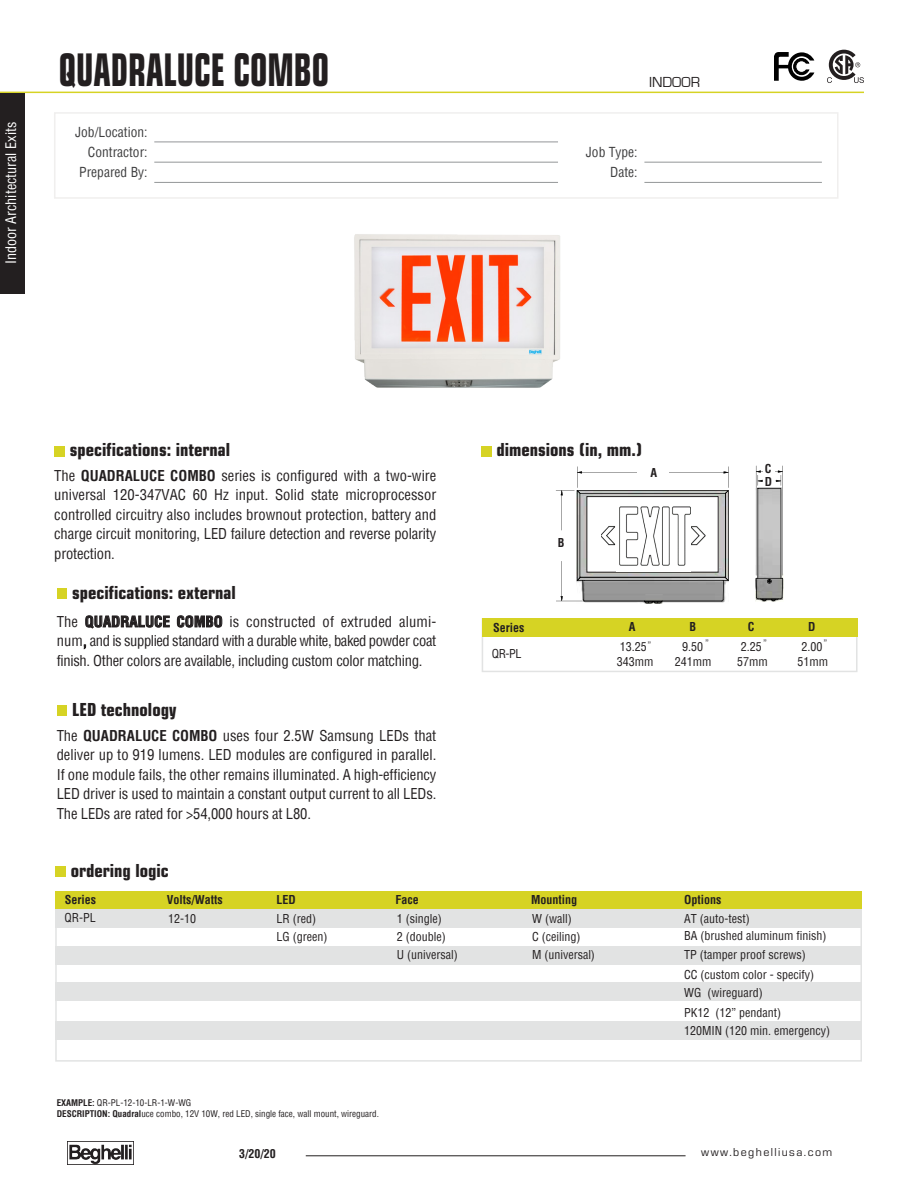
<style>
.page{position:relative;width:918px;height:1188px;background:#fff}
.page>*{position:absolute;margin:0;border:0;box-sizing:border-box;transform-origin:0 0}
.t1{font:700 condensed 45px "Eurostile";color:#231f20;scale:.74 1}
.t2{font:700 condensed 18px "Eurostile";color:#231f20}
.t3{font:15px "Eurostile";color:#231f20}
.t4{font:condensed 14.7px/19.5px "Helvetica";letter-spacing:-.01em;color:#231f20;text-align:justify}
.t5{font:condensed 14.25px "Helvetica";color:#fff}
.t6{font:condensed 13.5px "Helvetica";color:#3e3e3f}
.t7{font:condensed 12px "Helvetica";color:#231f20}
.t8{font:700 condensed 12px "Helvetica";color:#231f20}
.t9{font:12px "Eurostile";letter-spacing:.12em;color:#231f20}
.t10{font:condensed 9px "Helvetica";color:#231f20}
.t11{font:700 condensed 9px/11.9px "Helvetica";color:#000}
.s1{font-weight:700}
</style>
<div class="page">
<hr style="left:0;top:92px;width:864px;height:1px;background:#d6d324">
<div style="left:0;top:93px;width:24px;height:201px;background:#231f20"></div>
<div style="left:54px;top:446px;width:10px;height:10px;background:#d6d324"></div>
<div style="left:54px;top:112px;width:784px;height:87px;border:2px solid #f0efee"></div>
<hr style="left:154px;top:142px;width:404px;height:1px;background:#939698">
<hr style="left:154px;top:162px;width:404px;height:1px;background:#939698">
<hr style="left:644px;top:162px;width:178px;height:1px;background:#939698">
<hr style="left:154px;top:182px;width:404px;height:1px;background:#939698">
<hr style="left:644px;top:182px;width:178px;height:1px;background:#939698">
<hr style="left:306px;top:1156px;width:380px;height:1px;background:#231f20">
<img style="left:67px;top:1142px;width:67px;height:22px">
<div style="left:482px;top:447px;width:10px;height:10px;background:#d6d324"></div>
<div style="left:482px;top:618px;width:376px;height:54px;border:2px solid #e2e3e3"></div>
<div style="left:482px;top:618px;width:376px;height:18px;background:#d6d324"></div>
<div style="left:55px;top:896px;width:807px;height:166px;border:2px solid #e2e3e3"></div>
<div style="left:55px;top:866px;width:10px;height:10px;background:#d6d324"></div>
<div style="left:55px;top:891px;width:807px;height:18px;background:#d6d324"></div>
<div style="left:55px;top:946px;width:807px;height:19px;background:#e2e3e3"></div>
<div style="left:55px;top:983px;width:807px;height:18px;background:#e2e3e3"></div>
<div style="left:55px;top:1021px;width:807px;height:19px;background:#e2e3e3"></div>
<div style="left:55px;top:909px;width:807px;height:19px;background:#e2e3e3"></div>
<div style="left:57px;top:589px;width:10px;height:10px;background:#d6d324"></div>
<div style="left:57px;top:706px;width:10px;height:10px;background:#d6d324"></div>
<img style="left:354px;top:234px;width:206px;height:154px">
<svg style="left:756px;top:466px;width:27px;height:135px;background:#b0b0b0"></svg>
<svg style="left:556px;top:466px;width:173px;height:137px"></svg>
<div style="left:637px;top:465px;width:32px;height:17px;background:#fff"></div>
<div style="left:540px;top:540px;width:32px;height:17px;background:#fff"></div>
<div style="left:764px;top:450px;width:11px;height:36px;background:#fff"></div>
<div style="left:587px;top:497px;width:131px;height:75px;background:#fff"></div>
<div style="left:586px;top:496px;width:133px;height:77px;border:1px solid #231f20"></div>
<img style="left:602px;top:526px;width:14px;height:20px">
<img style="left:691px;top:526px;width:15px;height:20px">
<img style="left:616px;top:506px;width:75px;height:66px">
<svg style="left:827px;top:50px;width:37px;height:33px"></svg>
<svg style="left:775px;top:52px;width:39px;height:29px"></svg>
<p class="t5" style="left:2px;top:264px;width:144px;rotate:-90deg">Indoor Architectural Exits</p>
<p class="t1" style="left:59px;top:43px;width:367px">QUADRALUCE COMBO</p>
<p class="t3" style="left:649px;top:73px;width:53px">INDOOR</p>
<p class="t6" style="left:75px;top:123px;width:74px">Job/Location:</p>
<p class="t6" style="left:88px;top:143px;width:61px">Contractor:</p>
<p class="t6" style="left:586px;top:143px;width:53px">Job Type:</p>
<p class="t6" style="left:79px;top:164px;width:70px">Prepared By:</p>
<p class="t6" style="left:610px;top:164px;width:29px">Date:</p>
<p class="t2" style="left:70px;top:439px;width:162px">specifications: internal</p>
<p class="t4" style="left:54px;top:465px;width:384px">The <span class="s1">QUADRALUCE COMBO</span> series is configured with a two-wire universal 120-347VAC 60 Hz input. Solid state microprocessor controlled circuitry also includes brownout protection, battery and charge circuit monitoring, LED failure detection and reverse polarity protection.</p>
<p class="t2" style="left:72px;top:582px;width:165px">specifications: external</p>
<p class="t4" style="left:57px;top:612px;width:381px">The <span class="s1">QUADRALUCE COMBO</span> is constructed of extruded alumi&shy;num, and is supplied standard with a durable white, baked powder coat finish. Other colors are available, including custom color matching.</p>
<p class="t2" style="left:72px;top:699px;width:106px">LED technology</p>
<p class="t4" style="left:57px;top:725px;width:381px">The <span class="s1">QUADRALUCE COMBO</span> uses four 2.5W Samsung LEDs that deliver up to 919 lumens. LED modules are configured in parallel.<br>If one module fails, the other remains illuminated. A high-efficiency LED driver is used to maintain a constant output current to all LEDs.<br>The LEDs are rated for &gt;54,000 hours at L80.</p>
<p class="t2" style="left:496px;top:439px;width:147px">dimensions (in, mm.)</p>
<p class="t8" style="left:650px;top:465px;width:8px">A</p>
<p class="t11" style="left:650px;top:465px;width:7px">A</p>
<p class="t8" style="left:558px;top:535px;width:8px">B</p>
<p class="t11" style="left:559px;top:540px;width:7px">B</p>
<p class="t8" style="left:493px;top:620px;width:33px">Series</p>
<p class="t8" style="left:629px;top:619px;width:8px">A</p>
<p class="t8" style="left:689px;top:619px;width:8px">B</p>
<p class="t8" style="left:765px;top:461px;width:8px">C</p>
<p class="t11" style="left:767px;top:462px;width:7px">C<br>D</p>
<p class="t8" style="left:765px;top:473px;width:9px">D</p>
<p class="t8" style="left:748px;top:619px;width:8px">C</p>
<p class="t8" style="left:808px;top:619px;width:9px">D</p>
<p class="t7" style="left:492px;top:646px;width:31px">QR-PL</p>
<p class="t10" style="left:709px;top:645px;width:5px;rotate:-180deg">“</p>
<p class="t10" style="left:767px;top:645px;width:5px;rotate:-180deg">“</p>
<p class="t10" style="left:827px;top:645px;width:5px;rotate:-180deg">“</p>
<p class="t10" style="left:651px;top:646px;width:5px;rotate:-180deg">“</p>
<p class="t7" style="left:620px;top:638px;width:28px">13.25</p>
<p class="t7" style="left:682px;top:638px;width:22px">9.50</p>
<p class="t7" style="left:741px;top:638px;width:22px">2.25</p>
<p class="t7" style="left:801px;top:638px;width:22px">2.00</p>
<p class="t7" style="left:617px;top:654px;width:38px">343mm</p>
<p class="t7" style="left:675px;top:653px;width:38px">241mm</p>
<p class="t7" style="left:737px;top:653px;width:32px">57mm</p>
<p class="t7" style="left:798px;top:653px;width:32px">51mm</p>
<p class="t2" style="left:71px;top:860px;width:100px">ordering logic</p>
<p class="t7" style="left:64px;top:910px;width:33px">QR-PL</p>
<p class="t8" style="left:65px;top:892px;width:33px">Series</p>
<p class="t8" style="left:167px;top:891px;width:58px">Volts/Watts</p>
<p class="t8" style="left:396px;top:891px;width:25px">Face</p>
<p class="t8" style="left:531px;top:891px;width:48px">Mounting</p>
<p class="t8" style="left:684px;top:891px;width:39px">Options</p>
<p class="t7" style="left:168px;top:910px;width:29px">12-10</p>
<p class="t7" style="left:397px;top:910px;width:46px">1 (single)</p>
<p class="t7" style="left:532px;top:910px;width:41px">W (wall)</p>
<p class="t7" style="left:397px;top:928px;width:50px">2 (double)</p>
<p class="t7" style="left:532px;top:928px;width:50px">C (ceiling)</p>
<p class="t7" style="left:397px;top:947px;width:62px">U (universal)</p>
<p class="t7" style="left:532px;top:947px;width:64px">M (universal)</p>
<p class="t8" style="left:277px;top:891px;width:21px">LED</p>
<p class="t7" style="left:277px;top:910px;width:41px">LR (red)</p>
<p class="t7" style="left:277px;top:929px;width:52px">LG (green)</p>
<p class="t7" style="left:684px;top:910px;width:67px">AT (auto-test)</p>
<p class="t7" style="left:684px;top:947px;width:123px">TP (tamper proof screws)</p>
<p class="t7" style="left:684px;top:928px;width:144px">BA (brushed aluminum finish)</p>
<p class="t7" style="left:684px;top:967px;width:131px">CC (custom color - specify)</p>
<p class="t7" style="left:684px;top:985px;width:80px">WG (wireguard)</p>
<p class="t7" style="left:684px;top:1004px;width:98px">PK12 (12” pendant)</p>
<p class="t10" style="left:57px;top:1097px;width:136px"><span class="s1">EXAMPLE:</span> QR-PL-12-10-LR-1-W-WG</p>
<p class="t10" style="left:57px;top:1108px;width:324px"><span class="s1">DESCRIPTION: Quadral</span>uce combo, 12V 10W, red LED, single face, wall mount, wireguard.</p>
<p class="t7" style="left:684px;top:1022px;width:147px">120MIN (120 min. emergency)</p>
<p class="t8" style="left:239px;top:1145px;width:38px">3/20/20</p>
<p class="t9" style="left:701px;top:1144px;width:132px">www.beghelliusa.com</p>
</div>
